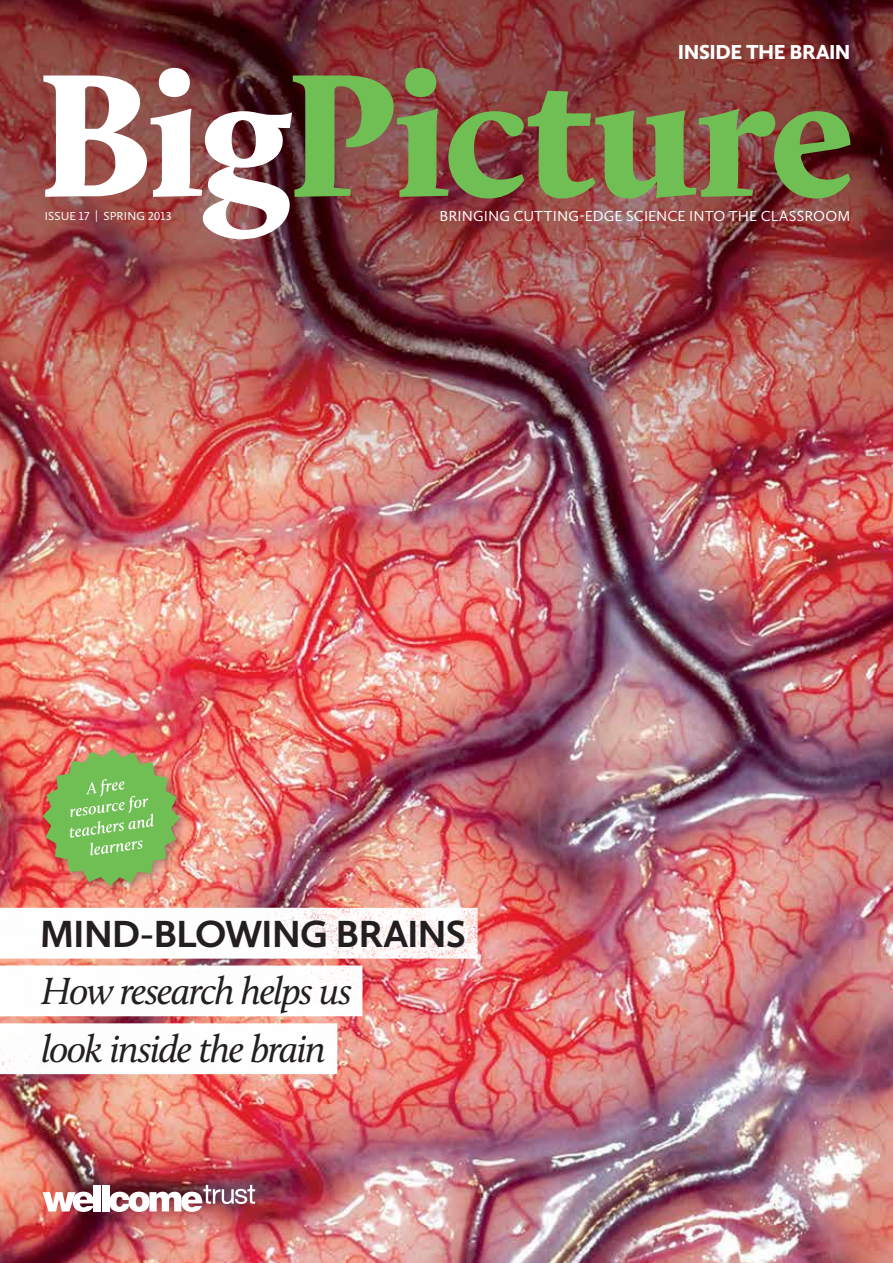
<style>
.page{position:relative;width:893px;height:1263px;background:#fff}
.page>*{position:absolute;margin:0;border:0;box-sizing:border-box;transform-origin:0 0}
.t1{font:italic 39.15px "Calluna";letter-spacing:-.04em;color:#231f20}
.t2{font:700 39.15px "Calluna Sans";letter-spacing:-.03em;color:#231f20}
.t3{font:900 21px "Calluna Sans";letter-spacing:-.025em;color:#fff}
.t4{font:15px "Calluna Sans";letter-spacing:.005em;color:#fff}
.t5{font:12px "Calluna Sans";letter-spacing:.015em;color:#fff}
</style>
<div class="page">
<img style="left:0;top:0;width:893px;height:1263px">
<div style="left:93px;top:1185px;width:8px;height:26px;background:#fff"></div>
<div style="left:102px;top:1185px;width:7px;height:26px;background:#fff"></div>
<svg style="left:43px;top:1192px;width:51px;height:20px"></svg>
<img style="left:109px;top:1185px;width:146px;height:27px">
<img style="left:43px;top:68px;width:807px;height:171px">
<img style="left:0;top:908px;width:478px;height:166px">
<div style="left:39px;top:744px;width:151px;height:152px;background:#231f20;opacity:.38"></div>
<img style="left:43px;top:748px;width:137px;height:138px">
<h2 class="t3" style="left:678px;top:39px;width:174px">INSIDE THE BRAIN</h2>
<p class="t5" style="left:45px;top:209px;width:128px">ISSUE 17 | SPRING 2013</p>
<p class="t4" style="left:440px;top:207px;width:19px">BRINGING</p>
<p class="t4" style="left:513px;top:207px;width:338px">CUTTING-EDGE SCIENCE INTO THE CLASSROOM</p>
<h1 class="t2" style="left:40px;top:909px;width:428px">MIND-BLOWING BRAINS</h1>
<h1 class="t1" style="left:41px;top:968px;width:313px">How research helps us</h1>
<h1 class="t1" style="left:41px;top:1025px;width:286px">look inside the brain</h1>
</div>
